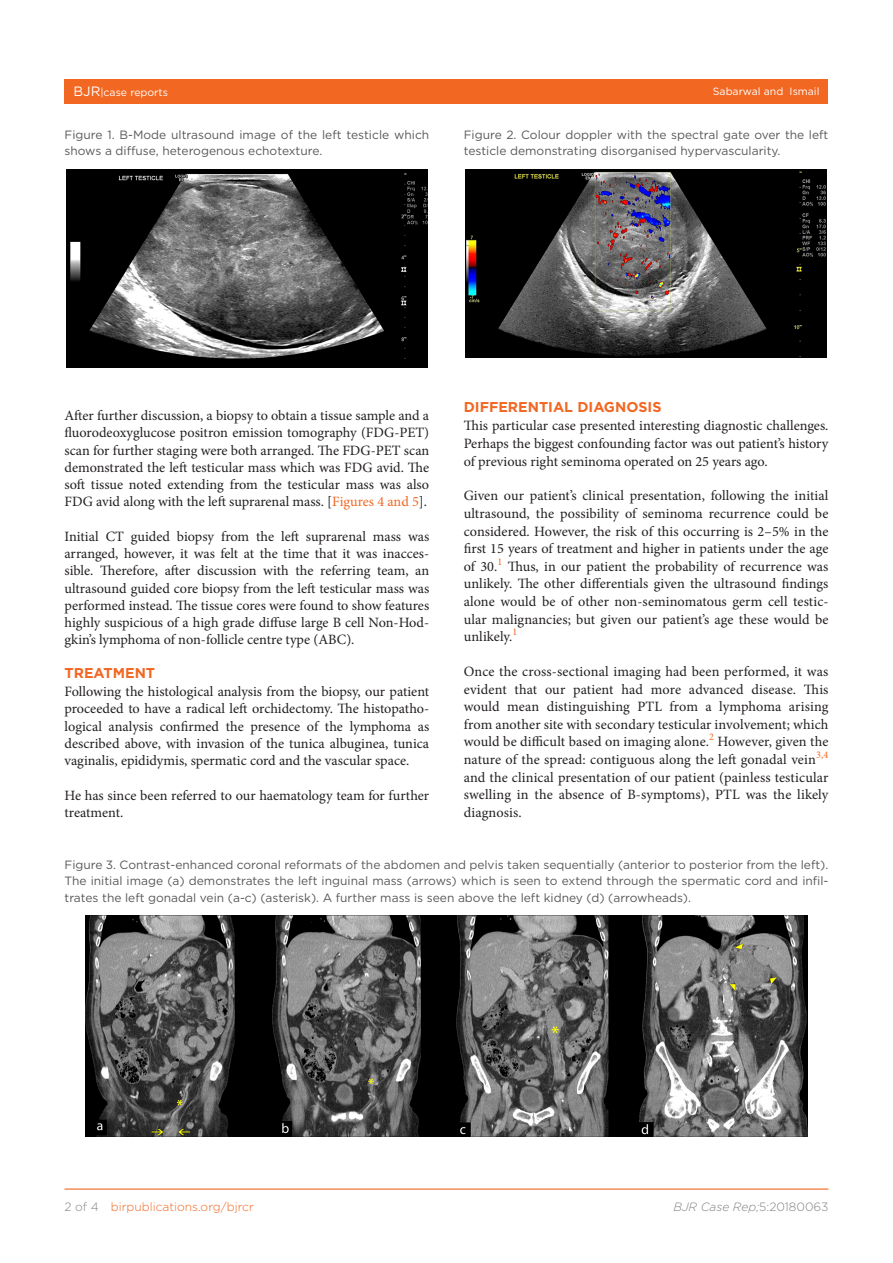
<style>
.page{position:relative;width:893px;height:1263px;background:#fff}
.page>*{position:absolute;margin:0;border:0;box-sizing:border-box;transform-origin:0 0}
.t1{font:14.25px/17.5px "Minion Pro";color:#231f20;text-align:justify}
.t2{font:700 14.25px "Gotham";color:#f26722}
.t3{font:12px/16.5px "Gotham";color:#57585a}
.t4{font:300 12px "Gotham";color:#f26722}
.t5{font:italic 300 12px "Gotham";color:#808285}
.t6{font:10.5px "Gotham";color:#fff}
.s1{font-size:13.5px}
.s2{color:#f26722}
.s3{color:#808285}
.s4{font-style:normal}
</style>
<div class="page">
<hr style="left:64px;top:1188px;width:764px;height:2px;background:#f26722">
<div style="left:64px;top:79px;width:764px;height:24px;background:#f26722"></div>
<img style="left:66px;top:169px;width:362px;height:198px">
<img style="left:465px;top:169px;width:362px;height:188px">
<img style="left:85px;top:916px;width:723px;height:220px">
<p class="t6" style="left:74px;top:85px;width:96px"><span class="s1">BJR</span>|case reports</p>
<p class="t6" style="left:713px;top:85px;width:108px">Sabarwal and Ismail</p>
<p class="t3" style="left:64px;top:126px;width:366px">Figure 1. B-Mode ultrasound image of the left testicle which shows a diffuse, heterogenous echotexture.</p>
<p class="t3" style="left:464px;top:126px;width:366px">Figure 2. Colour doppler with the spectral gate over the left testicle demonstrating disorganised hypervascularity.</p>
<p class="t1" style="left:64px;top:407px;width:366px">After further discussion, a biopsy to obtain a tissue sample and a fluorodeoxyglucose positron emission tomography (FDG-PET) scan for further staging were both arranged. The FDG-PET scan demonstrated the left testicular mass which was FDG avid. The soft tissue noted extending from the testicular mass was also FDG avid along with the left suprarenal mass. [<span class="s2">Figures 4 and 5</span>].</p>
<p class="t1" style="left:64px;top:528px;width:366px">Initial CT guided biopsy from the left suprarenal mass was arranged, however, it was felt at the time that it was inacces&shy;sible. Therefore, after discussion with the referring team, an ultrasound guided core biopsy from the left testicular mass was performed instead. The tissue cores were found to show features highly suspicious of a high grade diffuse large B cell Non-Hod&shy;gkin’s lymphoma of non-follicle centre type (ABC).</p>
<p class="t2" style="left:64px;top:664px;width:92px">TREATM ENT</p>
<p class="t1" style="left:64px;top:683px;width:366px">Following the histological analysis from the biopsy, our patient proceeded to have a radical left orchidectomy. The histopatho&shy;logical analysis confirmed the presence of the lymphoma as described above, with invasion of the tunica albuginea, tunica vaginalis, epididymis, spermatic cord and the vascular space.</p>
<p class="t1" style="left:64px;top:787px;width:366px">He has since been referred to our haematology team for further treatment.</p>
<p class="t2" style="left:464px;top:398px;width:199px">DIFFERENTIAL DIAGNOSIS</p>
<p class="t1" style="left:464px;top:417px;width:366px">This particular case presented interesting diagnostic challenges.<br>Perhaps the biggest confounding factor was out patient’s history of previous right seminoma operated on 25 years ago.</p>
<p class="t1" style="left:464px;top:487px;width:366px">Given our patient’s clinical presentation, following the initial ultrasound, the possibility of seminoma recurrence could be considered. However, the risk of this occurring is 2–5% in the first 15 years of treatment and higher in patients under the age of 30.<sup>1</sup> Thus, in our patient the probability of recurrence was unlikely. The other differentials given the ultrasound findings alone would be of other non-seminomatous germ cell testic&shy;ular malignancies; but given our patient’s age these would be unlikely.<sup>1</sup></p>
<p class="t1" style="left:464px;top:663px;width:366px">Once the cross-sectional imaging had been performed, it was evident that our patient had more advanced disease. This would mean distinguishing PTL from a lymphoma arising from another site with secondary testicular involvement; which would be difficult based on imaging alone.<sup>2</sup> However, given the nature of the spread: contiguous along the left gonadal vein<sup>3,4 </sup>and the clinical presentation of our patient (painless testicular swelling in the absence of B-symptoms), PTL was the likely diagnosis.</p>
<p class="t3" style="left:64px;top:856px;width:765px;text-align:justify">Figure 3. Contrast-enhanced coronal reformats of the abdomen and pelvis taken sequentially (anterior to posterior from the left).<br>The initial image (a) demonstrates the left inguinal mass (arrows) which is seen to extend through the spermatic cord and infil&shy;trates the left gonadal vein (a-c) (asterisk). A further mass is seen above the left kidney (d) (arrowheads).</p>
<p class="t4" style="left:64px;top:1199px;width:191px"><span class="s3">2 of 4</span> birpublications.org/bjrcr</p>
<p class="t5" style="left:673px;top:1199px;width:157px">BJR Case Rep;<span class="s4">5:20180063</span></p>
</div>
